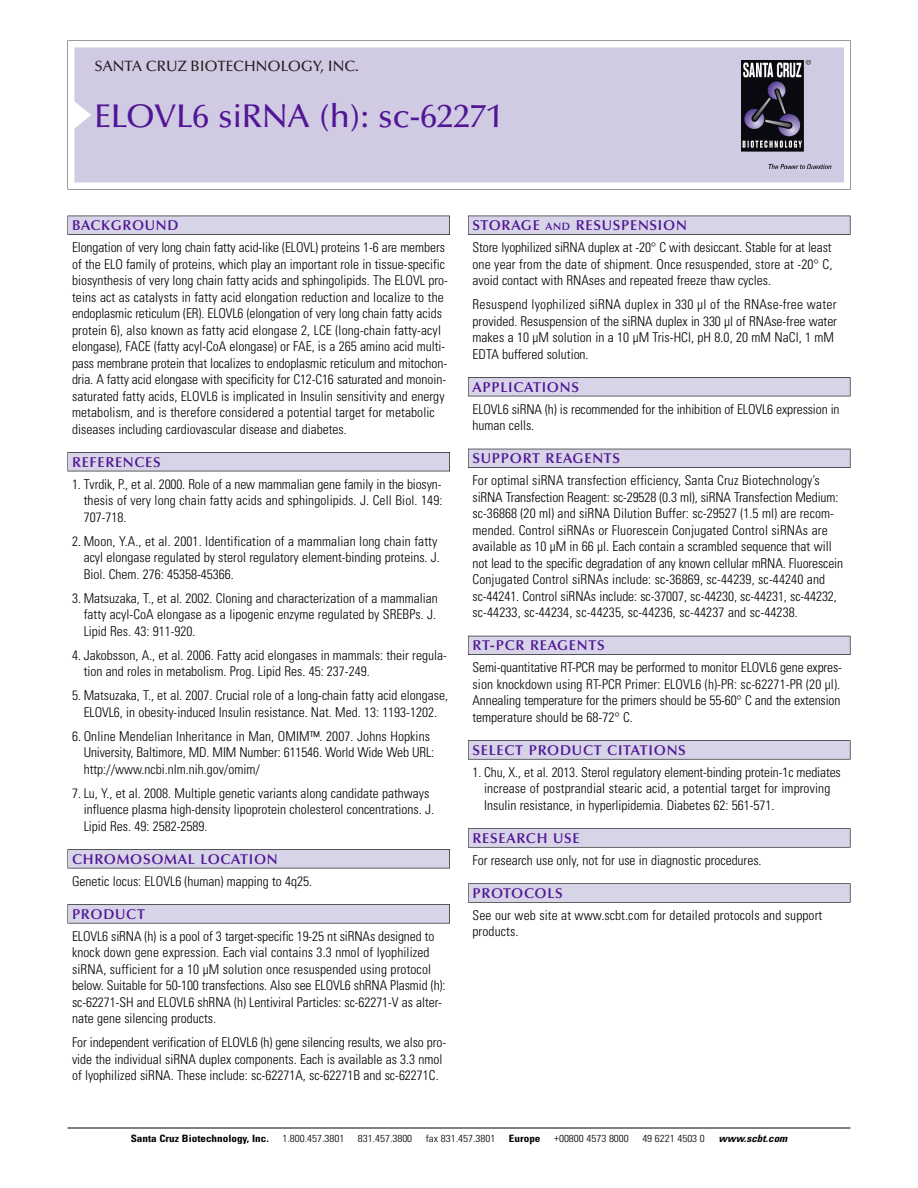
<style>
.page{position:relative;width:918px;height:1188px;background:#fff}
.page>*{position:absolute;margin:0;border:0;box-sizing:border-box;transform-origin:0 0}
.t1{font:500 33px "Optima";color:#511695}
.t2{font:500 15px "Optima";color:#231f20}
.t3{font:600 14.25px "Optima";letter-spacing:.05em;color:#511695}
.t4{font:300 condensed 13.5px/16.5px "Univers";color:#000}
.t5{font:300 condensed 10.2px "Univers";color:#000;scale:1.1 1}
.t6{font:700 condensed 10.2px "Univers";color:#000;scale:1.1 1}
.t7{font:italic 700 condensed 10.2px "Univers";color:#000;scale:1.1 1}
.s1{font-size:10.65px}
</style>
<div class="page">
<svg style="left:74px;top:41px;width:777px;height:148px"></svg>
<div style="left:74px;top:47px;width:770px;height:135px;background:#d1cae3"></div>
<img style="left:741px;top:60px;width:90px;height:108px">
<div style="left:68px;top:216px;width:382px;height:19px;background:#535256"></div>
<div style="left:68px;top:216px;width:381px;height:18px;background:#d7d4e8"></div>
<div style="left:68px;top:452px;width:382px;height:19px;background:#515155"></div>
<div style="left:68px;top:453px;width:381px;height:18px;background:#d7d4e8"></div>
<div style="left:68px;top:849px;width:382px;height:19px;background:#545357"></div>
<div style="left:68px;top:850px;width:381px;height:18px;background:#d7d4e8"></div>
<div style="left:68px;top:904px;width:382px;height:19px;background:#575659"></div>
<div style="left:68px;top:905px;width:381px;height:18px;background:#d7d4e8"></div>
<div style="left:468px;top:216px;width:382px;height:19px;background:#535256"></div>
<div style="left:468px;top:216px;width:382px;height:18px;background:#d7d4e8"></div>
<div style="left:468px;top:377px;width:382px;height:19px;background:#515155"></div>
<div style="left:468px;top:378px;width:382px;height:18px;background:#d7d4e8"></div>
<div style="left:468px;top:449px;width:382px;height:19px;background:#515057"></div>
<div style="left:468px;top:449px;width:382px;height:18px;background:#d7d4e8"></div>
<div style="left:468px;top:636px;width:382px;height:19px;background:#535259"></div>
<div style="left:468px;top:636px;width:382px;height:18px;background:#d7d4e8"></div>
<svg style="left:468px;top:740px;width:382px;height:20px"></svg>
<div style="left:468px;top:741px;width:382px;height:18px;background:#d7d4e8"></div>
<div style="left:468px;top:828px;width:382px;height:20px;background:#676767"></div>
<div style="left:468px;top:829px;width:382px;height:18px;background:#d7d4e8"></div>
<div style="left:468px;top:883px;width:382px;height:20px;background:#666"></div>
<div style="left:468px;top:884px;width:382px;height:18px;background:#d7d4e8"></div>
<hr style="left:68px;top:1128px;width:782px;height:1px;background:#000">
<p class="t2" style="left:94px;top:60px;width:266px">SANTA CRUZ BIOTECHNOLOGY, INC.</p>
<p class="t1" style="left:94px;top:102px;width:410px">ELOVL6 siRNA (h): sc-62271</p>
<p class="t3" style="left:72px;top:219px;width:108px">BACKGROUND</p>
<p class="t4" style="left:72px;top:240px;width:377px">Elongation of very long chain fatty acid-like (ELOVL) proteins 1-6 are members of the ELO family of proteins, which play an important role in tissue-specific biosynthesis of very long chain fatty acids and sphingolipids. The ELOVL pro&shy;teins act as catalysts in fatty acid elongation reduction and localize to the endoplasmic reticulum (ER). ELOVL6 (elongation of very long chain fatty acids protein 6), also known as fatty acid elongase 2, LCE (long-chain fatty-acyl elongase), FACE (fatty acyl-CoA elongase) or FAE, is a 265 amino acid multi&shy;pass membrane protein that localizes to endoplasmic reticulum and mitochon&shy;dria. A fatty acid elongase with specificity for C12-C16 saturated and monoin&shy;saturated fatty acids, ELOVL6 is implicated in Insulin sensitivity and energy metabolism, and is therefore considered a potential target for metabolic diseases including cardiovascular disease and diabetes.</p>
<p class="t3" style="left:72px;top:456px;width:90px">REFERENCES</p>
<p class="t4" style="left:84px;top:477px;width:360px;text-align:justify;text-indent:-12px">1. Tvrdik, P., et al. 2000. Role of a new mammalian gene family in the biosyn&shy;thesis of very long chain fatty acids and sphingolipids. J. Cell Biol. 149:<br>707-718.</p>
<p class="t4" style="left:84px;top:534px;width:358px;text-indent:-12px">2. Moon, Y.A., et al. 2001. Identification of a mammalian long chain fatty acyl elongase regulated by sterol regulatory element-binding proteins. J.<br>Biol. Chem. 276: 45358-45366.</p>
<p class="t4" style="left:84px;top:591px;width:356px;text-align:justify;text-indent:-12px">3. Matsuzaka, T., et al. 2002. Cloning and characterization of a mammalian fatty acyl-CoA elongase as a lipogenic enzyme regulated by SREBPs. J.<br>Lipid Res. 43: 911-920.</p>
<p class="t4" style="left:84px;top:648px;width:365px;text-indent:-12px">4. Jakobsson, A., et al. 2006. Fatty acid elongases in mammals: their regula&shy;tion and roles in metabolism. Prog. Lipid Res. 45: 237-249.</p>
<p class="t4" style="left:72px;top:688px;width:378px;text-align:center">5. Matsuzaka, T., et al. 2007. Crucial role of a long-chain fatty acid elongase,<br>ELOVL6, in obesity-induced Insulin resistance. Nat. Med. 13: 1193-1202.</p>
<p class="t4" style="left:84px;top:729px;width:352px;text-indent:-12px">6. Online Mendelian Inheritance in Man, OMIM™. 2007. Johns Hopkins<br>University, Baltimore, MD. MIM Number: 611546. World Wide Web URL: http://www.ncbi.nlm.nih.gov/omim/</p>
<p class="t4" style="left:84px;top:786px;width:352px;text-indent:-12px">7. Lu, Y., et al. 2008. Multiple genetic variants along candidate pathways influence plasma high-density lipoprotein cholesterol concentrations. J.<br>Lipid Res. 49: 2582-2589.</p>
<p class="t3" style="left:72px;top:853px;width:207px">CHROMOSOMAL LOCATION</p>
<p class="t4" style="left:72px;top:874px;width:242px">Genetic locus: ELOVL6 (human) mapping to 4q25.</p>
<p class="t3" style="left:72px;top:908px;width:74px">PRODUCT</p>
<p class="t4" style="left:72px;top:929px;width:375px">ELOVL6 siRNA (h) is a pool of 3 target-specific 19-25 nt siRNAs designed to knock down gene expression. Each vial contains 3.3 nmol of lyophilized siRNA, sufficient for a 10 µM solution once resuspended using protocol below. Suitable for 50-100 transfections. Also see ELOVL6 shRNA Plasmid (h): sc-62271-SH and ELOVL6 shRNA (h) Lentiviral Particles: sc-62271-V as alter&shy;nate gene silencing products.</p>
<p class="t4" style="left:72px;top:1036px;width:376px">For independent verification of ELOVL6 (h) gene silencing results, we also pro&shy;vide the individual siRNA duplex components. Each is available as 3.3 nmol of lyophilized siRNA. These include: sc-62271A, sc-62271B and sc-62271C.</p>
<p class="t3" style="left:473px;top:219px;width:216px">STORAGE <span class="s1">AND</span> RESUSPENSION</p>
<p class="t4" style="left:473px;top:240px;width:361px;text-align:justify">Store lyophilized siRNA duplex at -20° C with desiccant. Stable for at least one year from the date of shipment. Once resuspended, store at -20° C, avoid contact with RNAses and repeated freeze thaw cycles.</p>
<p class="t4" style="left:473px;top:297px;width:366px">Resuspend lyophilized siRNA duplex in 330 µl of the RNAse-free water provided. Resuspension of the siRNA duplex in 330 µl of RNAse-free water makes a 10 µM solution in a 10 µM Tris-HCl, pH 8.0, 20 mM NaCl, 1 mM EDTA buffered solution.</p>
<p class="t3" style="left:473px;top:381px;width:108px">APPLICATIONS</p>
<p class="t4" style="left:473px;top:402px;width:369px">ELOVL6 siRNA (h) is recommended for the inhibition of ELOVL6 expression in human cells.</p>
<p class="t3" style="left:473px;top:452px;width:149px">SUPPORT REAGENTS</p>
<p class="t4" style="left:473px;top:474px;width:372px">For optimal siRNA transfection efficiency, Santa Cruz Biotechnology’s siRNA Transfection Reagent: sc-29528 (0.3 ml), siRNA Transfection Medium: sc-36868 (20 ml) and siRNA Dilution Buffer: sc-29527 (1.5 ml) are recom&shy;mended. Control siRNAs or Fluorescein Conjugated Control siRNAs are available as 10 µM in 66 µl. Each contain a scrambled sequence that will not lead to the specific degradation of any known cellular mRNA. Fluorescein Conjugated Control siRNAs include: sc-36869, sc-44239, sc-44240 and sc-44241. Control siRNAs include: sc-37007, sc-44230, sc-44231, sc-44232, sc-44233, sc-44234, sc-44235, sc-44236, sc-44237 and sc-44238.</p>
<p class="t3" style="left:473px;top:639px;width:134px">RT-PCR REAGENTS</p>
<p class="t4" style="left:473px;top:661px;width:371px">Semi-quantitative RT-PCR may be performed to monitor ELOVL6 gene expres&shy;sion knockdown using RT-PCR Primer: ELOVL6 (h)-PR: sc-62271-PR (20 µl).<br>Annealing temperature for the primers should be 55-60° C and the extension temperature should be 68-72° C.</p>
<p class="t3" style="left:473px;top:744px;width:215px">SELECT PRODUCT CITATIONS</p>
<p class="t4" style="left:484px;top:765px;width:358px;text-indent:-12px">1. Chu, X., et al. 2013. Sterol regulatory element-binding protein-1c mediates increase of postprandial stearic acid, a potential target for improving<br>Insulin resistance, in hyperlipidemia. Diabetes 62: 561-571.</p>
<p class="t3" style="left:473px;top:832px;width:109px">RESEARCH USE</p>
<p class="t4" style="left:473px;top:853px;width:291px">For research use only, not for use in diagnostic procedures.</p>
<p class="t3" style="left:473px;top:887px;width:92px">PROTOCOLS</p>
<p class="t4" style="left:473px;top:908px;width:351px">See our web site at www.scbt.com for detailed protocols and support products.</p>
<p class="t6" style="left:131px;top:1135px;width:127px">Santa Cruz Biotechnology, Inc.</p>
<p class="t5" style="left:282px;top:1135px;width:58px">1.800.457.3801</p>
<p class="t5" style="left:358px;top:1135px;width:51px">831.457.3800</p>
<p class="t5" style="left:426px;top:1135px;width:65px">fax 831.457.3801</p>
<p class="t6" style="left:509px;top:1135px;width:30px">Europe</p>
<p class="t5" style="left:554px;top:1135px;width:69px">+00800 4573 8000</p>
<p class="t5" style="left:642px;top:1135px;width:58px">49 6221 4503 0</p>
<p class="t7" style="left:719px;top:1135px;width:66px">www.scbt.com</p>
</div>
